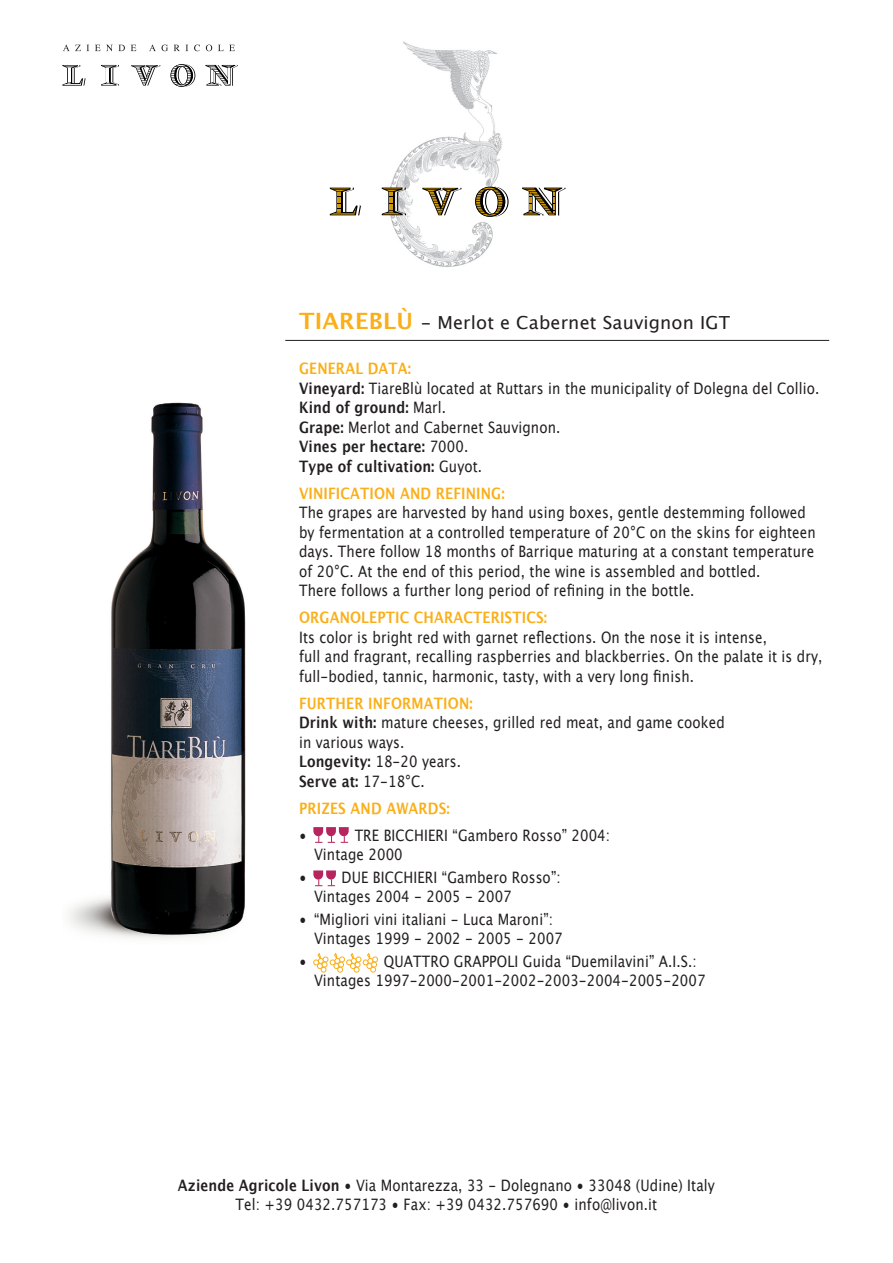
<style>
.page{position:relative;width:893px;height:1263px;background:#fff}
.page>*{position:absolute;margin:0;border:0;box-sizing:border-box;transform-origin:0 0}
.t1{font:18px "Lucida Grande";letter-spacing:.01em;color:#231f20}
.t2{font:15.75px/19.5px "Lucida Grande";letter-spacing:.01em;color:#231f20;scale:.85 1}
.t3{font:700 15.75px "Lucida Grande";letter-spacing:.01em;color:#faaf18;scale:.85 1}
.s1{font-weight:700;font-size:22.5px;color:#faaf18}
.s2{font-weight:700;color:#faaf18}
.s3{font-weight:700}
</style>
<div class="page">
<img style="left:389px;top:41px;width:114px;height:226px">
<img style="left:69px;top:402px;width:177px;height:537px">
<hr style="left:285px;top:340px;width:544px;height:1px;background:#231f20">
<svg style="left:330px;top:188px;width:31px;height:27px"></svg>
<svg style="left:382px;top:188px;width:24px;height:27px"></svg>
<svg style="left:422px;top:188px;width:39px;height:27px"></svg>
<svg style="left:475px;top:187px;width:34px;height:30px"></svg>
<svg style="left:522px;top:188px;width:43px;height:27px"></svg>
<svg style="left:62px;top:65px;width:24px;height:21px"></svg>
<svg style="left:101px;top:65px;width:18px;height:21px"></svg>
<svg style="left:131px;top:65px;width:29px;height:21px"></svg>
<svg style="left:170px;top:64px;width:25px;height:23px"></svg>
<svg style="left:205px;top:65px;width:33px;height:21px"></svg>
<svg style="left:63px;top:45px;width:26px;height:6px"></svg>
<svg style="left:95px;top:45px;width:30px;height:6px"></svg>
<svg style="left:131px;top:45px;width:5px;height:6px"></svg>
<svg style="left:149px;top:45px;width:19px;height:6px"></svg>
<svg style="left:174px;top:45px;width:14px;height:6px"></svg>
<svg style="left:194px;top:45px;width:6px;height:6px"></svg>
<svg style="left:206px;top:45px;width:6px;height:6px"></svg>
<svg style="left:218px;top:45px;width:17px;height:6px"></svg>
<svg style="left:313px;top:827px;width:36px;height:16px"></svg>
<svg style="left:313px;top:870px;width:23px;height:16px"></svg>
<svg style="left:313px;top:953px;width:65px;height:20px"></svg>
<p class="t1" style="left:299px;top:312px;width:432px"><span class="s1">TIAREBLÙ</span> - Merlot e Cabernet Sauvignon IGT</p>
<p class="t2" style="left:299px;top:359px;width:614px"><span class="s2">GENERAL DATA:<br></span><span class="s3">Vineyard:</span> TiareBlù located at Ruttars in the municipality of Dolegna del Collio.<br><span class="s3">Kind of ground:</span> Marl.<br><span class="s3">Grape:</span> Merlot and Cabernet Sauvignon.<br><span class="s3">Vines per hectare:</span> 7000.<br><span class="s3">Type of cultivation:</span> Guyot.</p>
<p class="t3" style="left:299px;top:480px;width:243px">VINIFICATION AND REFINING:</p>
<p class="t2" style="left:299px;top:503px;width:609px">The grapes are harvested by hand using boxes, gentle destemming followed by fermentation at a controlled temperature of 20°C on the skins for eighteen days. There follow 18 months of Barrique maturing at a constant temperature of 20°C. At the end of this period, the wine is assembled and bottled.<br>There follows a further long period of refining in the bottle.</p>
<p class="t3" style="left:299px;top:605px;width:293px">ORGANOLEPTIC CHARACTERISTICS:</p>
<p class="t2" style="left:299px;top:627px;width:617px">Its color is bright red with garnet reflections. On the nose it is intense,<br>full and fragrant, recalling raspberries and blackberries. On the palate it is dry, full-bodied, tannic, harmonic, tasty, with a very long finish.</p>
<p class="t2" style="left:299px;top:693px;width:502px"><span class="s2">FURTHER INFORMATION:<br></span><span class="s3">Drink with:</span> mature cheeses, grilled red meat, and game cooked in various ways.<br><span class="s3">Longevity:</span> 18-20 years.<br><span class="s3">Serve at:</span> 17-18°C.</p>
<p class="t3" style="left:299px;top:795px;width:179px">PRIZES AND AWARDS:</p>
<p class="t2" style="left:299px;top:825px;width:10px">•</p>
<p class="t2" style="left:314px;top:825px;width:350px;text-indent:41px">TRE BICCHIERI “Gambero Rosso” 2004:<br>Vintage 2000</p>
<p class="t2" style="left:314px;top:867px;width:292px;text-indent:-15px">• DUE BICCHIERI “Gambero Rosso”:<br>Vintages 2004 - 2005 - 2007</p>
<p class="t2" style="left:314px;top:909px;width:294px;text-indent:-15px">• “Migliori vini italiani - Luca Maroni”:<br>Vintages 1999 - 2002 - 2005 - 2007</p>
<p class="t2" style="left:299px;top:951px;width:10px">•</p>
<p class="t2" style="left:314px;top:951px;width:462px;text-indent:70px">QUATTRO GRAPPOLI Guida “Duemilavini” A.I.S.:<br>Vintages 1997-2000-2001-2002-2003-2004-2005-2007</p>
<p class="t2" style="left:178px;top:1175px;width:633px;text-align:center"><span class="s3">Aziende Agricole Livon</span> • Via Montarezza, 33 - Dolegnano • 33048 (Udine) Italy<br>Tel: +39 0432.757173 • Fax: +39 0432.757690 • info@livon.it</p>
</div>
